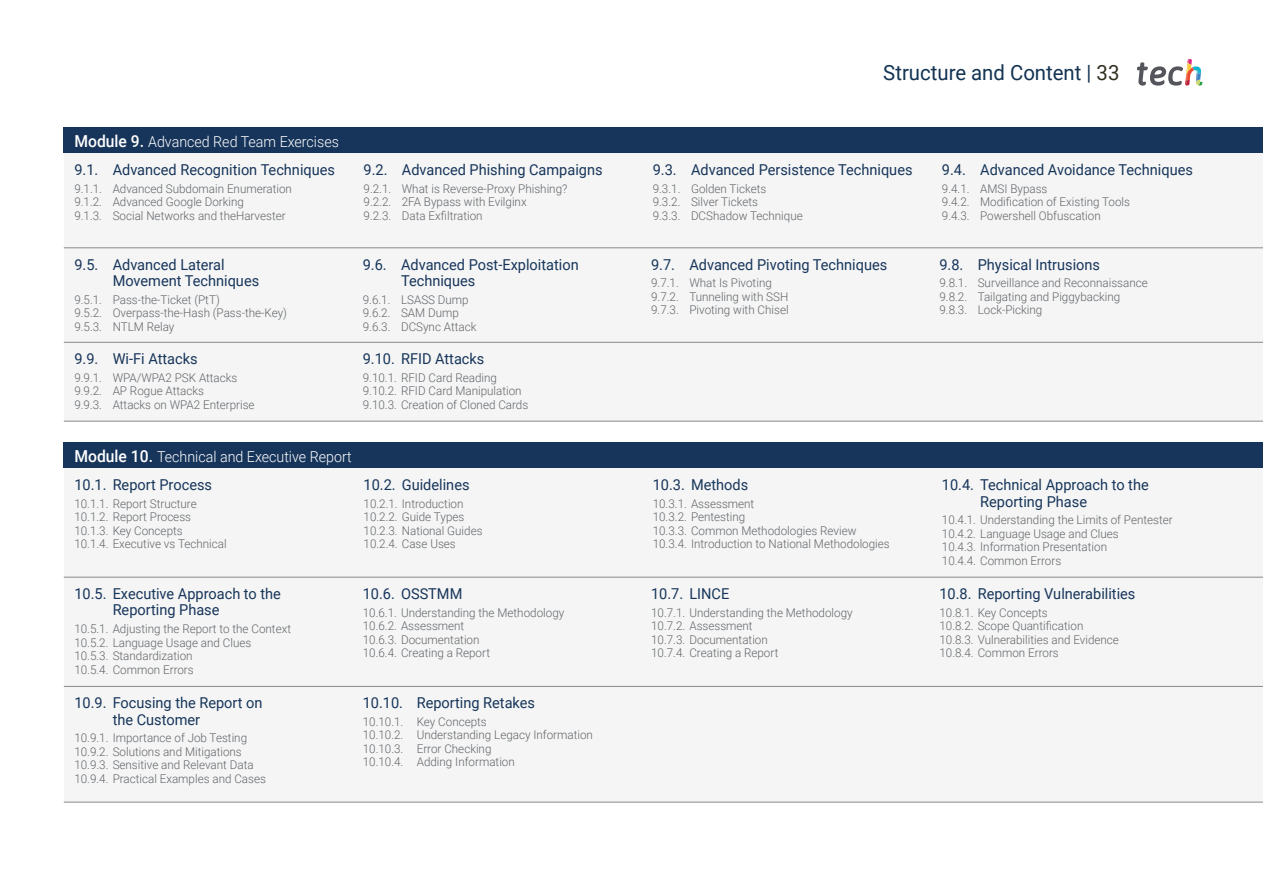
<style>
.page{position:relative;width:1263px;height:893px;background:#fff}
.page>*{position:absolute;margin:0;border:0;box-sizing:border-box;transform-origin:0 0}
.t1{font:21px "Roboto";color:#123352}
.t2{font:15px/16.5px "Roboto";color:#17355b}
.t3{font:300 15px "Roboto";color:#fff;scale:.95 1}
.t4{font:300 12px/13.5px "Roboto";color:#61646a}
.s1{font-weight:500;font-size:16.5px}
.s2{color:#312e20}
</style>
<div class="page">
<div style="left:64px;top:153px;width:1199px;height:268px;background:#f4f5f4"></div>
<div style="left:64px;top:128px;width:1199px;height:25px;background:#17355b"></div>
<hr style="left:64px;top:248px;width:1199px;height:1px;background:#878a8e">
<hr style="left:64px;top:342px;width:1199px;height:1px;background:#878a8e">
<div style="left:64px;top:468px;width:1199px;height:333px;background:#f4f5f4"></div>
<div style="left:64px;top:443px;width:1199px;height:25px;background:#17355b"></div>
<hr style="left:64px;top:577px;width:1199px;height:1px;background:#878a8e">
<hr style="left:64px;top:686px;width:1199px;height:1px;background:#878a8e">
<hr style="left:64px;top:421px;width:1199px;height:1px;background:#878a8e">
<hr style="left:64px;top:802px;width:1199px;height:1px;background:#878a8e">
<svg style="left:1137px;top:59px;width:65px;height:27px"></svg>
<p class="t3" style="left:74px;top:131px;width:280px"><span class="s1">Module 9.</span> Advanced Red Team Exercises</p>
<p class="t2" style="left:74px;top:161px;width:262px">9.1. Advanced Recognition Techniques</p>
<p class="t4" style="left:74px;top:181px;width:219px">9.1.1. Advanced Subdomain Enumeration<br>9.1.2. Advanced Google Dorking<br>9.1.3. Social Networks and theHarvester</p>
<p class="t2" style="left:364px;top:161px;width:241px">9.2. Advanced Phishing Campaigns</p>
<p class="t4" style="left:364px;top:181px;width:205px">9.2.1. What is Reverse-Proxy Phishing?<br>9.2.2. 2FA Bypass with Evilginx<br>9.2.3. Data Exfiltration</p>
<p class="t2" style="left:113px;top:255px;width:148px;text-indent:-38px">9.5. Advanced Lateral<br>Movement Techniques</p>
<p class="t4" style="left:74px;top:292px;width:214px">9.5.1. Pass-the-Ticket (PtT)<br>9.5.2. Overpass-the-Hash (Pass-the-Key)<br>9.5.3. NTLM Relay</p>
<p class="t2" style="left:74px;top:350px;width:125px">9.9. Wi-Fi Attacks</p>
<p class="t4" style="left:74px;top:370px;width:182px">9.9.1. WPA/WPA2 PSK Attacks<br>9.9.2. AP Rogue Attacks<br>9.9.3. Attacks on WPA2 Enterprise</p>
<p class="t2" style="left:401px;top:255px;width:179px;text-indent:-38px">9.6. Advanced Post-Exploitation<br>Techniques</p>
<p class="t4" style="left:363px;top:292px;width:115px">9.6.1. LSASS Dump<br>9.6.2. SAM Dump<br>9.6.3. DCSync Attack</p>
<p class="t2" style="left:363px;top:350px;width:123px">9.10. RFID Attacks</p>
<p class="t4" style="left:363px;top:370px;width:167px">9.10.1. RFID Card Reading<br>9.10.2. RFID Card Manipulation<br>9.10.3. Creation of Cloned Cards</p>
<p class="t3" style="left:74px;top:446px;width:293px"><span class="s1">Module 10.</span> Technical and Executive Report</p>
<p class="t2" style="left:74px;top:476px;width:139px">10.1. Report Process</p>
<p class="t4" style="left:74px;top:496px;width:154px">10.1.1. Report Structure<br>10.1.2. Report Process<br>10.1.3. Key Concepts<br>10.1.4. Executive vs Technical</p>
<p class="t2" style="left:364px;top:476px;width:107px">10.2. Guidelines</p>
<p class="t4" style="left:364px;top:496px;width:121px">10.2.1. Introduction<br>10.2.2. Guide Types<br>10.2.3. National Guides<br>10.2.4. Case Uses</p>
<p class="t2" style="left:113px;top:585px;width:170px;text-indent:-38px">10.5. Executive Approach to the<br>Reporting Phase</p>
<p class="t4" style="left:74px;top:622px;width:218px">10.5.1. Adjusting the Report to the Context<br>10.5.2. Language Usage and Clues<br>10.5.3. Standardization<br>10.5.4. Common Errors</p>
<p class="t2" style="left:113px;top:694px;width:151px;text-indent:-38px">10.9. Focusing the Report on the Customer</p>
<p class="t4" style="left:74px;top:731px;width:193px">10.9.1. Importance of Job Testing 10.9.2. Solutions and Mitigations 10.9.3. Sensitive and Relevant Data 10.9.4. Practical Examples and Cases</p>
<p class="t2" style="left:363px;top:585px;width:101px">10.6. OSSTMM</p>
<p class="t4" style="left:363px;top:605px;width:203px">10.6.1. Understanding the Methodology<br>10.6.2. Assessment<br>10.6.3. Documentation<br>10.6.4. Creating a Report</p>
<p class="t2" style="left:363px;top:694px;width:174px">10.10. Reporting Retakes</p>
<p class="t4" style="left:363px;top:714px;width:232px">10.10.1. Key Concepts<br>10.10.2. Understanding Legacy Information<br>10.10.3. Error Checking<br>10.10.4. Adding Information</p>
<h1 class="t1" style="left:883px;top:57px;width:238px">Structure and Content | <span class="s2">33</span></h1>
<p class="t2" style="left:653px;top:161px;width:261px">9.3. Advanced Persistence Techniques</p>
<p class="t4" style="left:653px;top:181px;width:152px">9.3.1. Golden Tickets<br>9.3.2. Silver Tickets<br>9.3.3. DCShadow Technique</p>
<p class="t2" style="left:651px;top:255px;width:238px">9.7. Advanced Pivoting Techniques</p>
<p class="t4" style="left:651px;top:276px;width:139px">9.7.1. What Is Pivoting<br>9.7.2. Tunneling with SSH<br>9.7.3. Pivoting with Chisel</p>
<p class="t2" style="left:942px;top:161px;width:253px">9.4. Advanced Avoidance Techniques</p>
<p class="t4" style="left:942px;top:181px;width:190px">9.4.1. AMSI Bypass<br>9.4.2. Modification of Existing Tools<br>9.4.3. Powershell Obfuscation</p>
<p class="t2" style="left:939px;top:255px;width:162px">9.8. Physical Intrusions</p>
<p class="t4" style="left:939px;top:276px;width:210px">9.8.1. Surveillance and Reconnaissance<br>9.8.2. Tailgating and Piggybacking<br>9.8.3. Lock-Picking</p>
<p class="t2" style="left:653px;top:476px;width:97px">10.3. Methods</p>
<p class="t4" style="left:653px;top:496px;width:238px">10.3.1. Assessment<br>10.3.2. Pentesting<br>10.3.3. Common Methodologies Review<br>10.3.4. Introduction to National Methodologies</p>
<p class="t2" style="left:651px;top:585px;width:80px">10.7. LINCE</p>
<p class="t4" style="left:651px;top:605px;width:203px">10.7.1. Understanding the Methodology<br>10.7.2. Assessment<br>10.7.3. Documentation<br>10.7.4. Creating a Report</p>
<p class="t2" style="left:980px;top:476px;width:170px;text-indent:-38px">10.4. Technical Approach to the<br>Reporting Phase</p>
<p class="t4" style="left:942px;top:513px;width:232px">10.4.1. Understanding the Limits of Pentester 10.4.2. Language Usage and Clues<br>10.4.3. Information Presentation<br>10.4.4. Common Errors</p>
<p class="t2" style="left:939px;top:585px;width:197px">10.8. Reporting Vulnerabilities</p>
<p class="t4" style="left:939px;top:605px;width:181px">10.8.1. Key Concepts<br>10.8.2. Scope Quantification<br>10.8.3. Vulnerabilities and Evidence<br>10.8.4. Common Errors</p>
</div>
